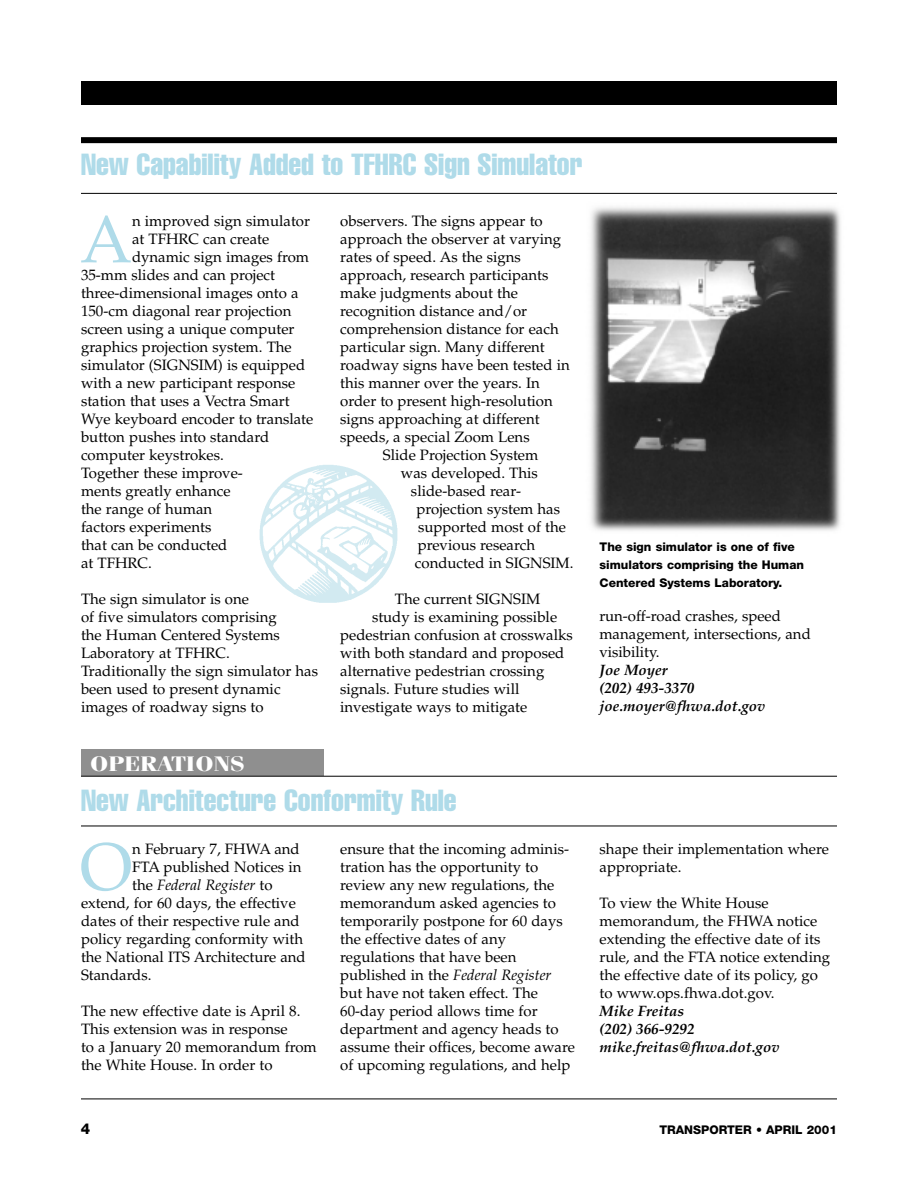
<style>
.page{position:relative;width:918px;height:1188px;background:#fff}
.page>*{position:absolute;margin:0;border:0;box-sizing:border-box;transform-origin:0 0}
.t1{font:66.9px "Palatino";color:#afdbe9}
.t2{font:extra-condensed 30px "Helvetica";color:#afdbe9}
.t3{font:700 21px "Fenice";letter-spacing:.005em;color:#fff;scale:1.2 1}
.t4{font:15px/18px "Palatino";color:#000}
.t5{font:italic 700 15px/18px "Palatino";color:#000}
.t6{font:italic 15px "Palatino";color:#000}
.t7{font:800 15px "Helvetica Neue";color:#000}
.t8{font:800 12px/18px "Helvetica Neue";color:#000}
.s1{font-style:italic}
.s2{font-style:normal}
</style>
<div class="page">
<img style="left:590px;top:207px;width:251px;height:324px">
<hr style="left:81px;top:1099px;width:756px;height:1px;background:#000">
<div style="left:81px;top:81px;width:756px;height:24px;background:#000"></div>
<div style="left:81px;top:137px;width:756px;height:6px;background:#000"></div>
<hr style="left:81px;top:193px;width:756px;height:1px;background:#000">
<div style="left:81px;top:749px;width:242px;height:27px;background:#8f8f8f"></div>
<hr style="left:81px;top:776px;width:756px;height:1px;background:#000">
<hr style="left:81px;top:826px;width:756px;height:1px;background:#000">
<img style="left:257px;top:464px;width:143px;height:140px;border-radius:50%">
<h2 class="t2" style="left:81px;top:154px;width:503px">New Capability Added to TFHRC Sign Simulator</h2>
<h1 class="t1" style="left:80px;top:213px;width:54px">A</h1>
<p class="t4" style="left:132px;top:214px;width:180px">n improved sign simulator</p>
<p class="t4" style="left:132px;top:232px;width:139px">at TFHRC can create</p>
<p class="t4" style="left:132px;top:250px;width:179px">dynamic sign images from</p>
<p class="t4" style="left:81px;top:268px;width:196px">35-mm slides and can project</p>
<p class="t4" style="left:81px;top:286px;width:219px">three-dimensional images onto a</p>
<p class="t4" style="left:81px;top:304px;width:212px">150-cm diagonal rear projection</p>
<p class="t4" style="left:81px;top:322px;width:215px">screen using a unique computer</p>
<p class="t4" style="left:81px;top:340px;width:212px">graphics projection system. The</p>
<p class="t4" style="left:81px;top:358px;width:226px">simulator (SIGNSIM) is equipped</p>
<p class="t4" style="left:81px;top:376px;width:216px">with a new participant response</p>
<p class="t4" style="left:81px;top:394px;width:210px">station that uses a Vectra Smart</p>
<p class="t4" style="left:81px;top:412px;width:234px">Wye keyboard encoder to translate</p>
<p class="t4" style="left:81px;top:430px;width:190px">button pushes into standard</p>
<p class="t4" style="left:81px;top:448px;width:144px">computer keystrokes.</p>
<p class="t4" style="left:81px;top:466px;width:163px">Together these improve-</p>
<p class="t4" style="left:81px;top:484px;width:151px">ments greatly enhance</p>
<p class="t4" style="left:81px;top:502px;width:133px">the range of human</p>
<p class="t4" style="left:81px;top:520px;width:132px">factors experiments</p>
<p class="t4" style="left:81px;top:538px;width:148px">that can be conducted</p>
<p class="t4" style="left:81px;top:556px;width:72px">at TFHRC.</p>
<p class="t4" style="left:81px;top:592px;width:239px">The sign simulator is one<br>of five simulators comprising<br>the Human Centered Systems<br>Laboratory at TFHRC.<br>Traditionally the sign simulator has been used to present dynamic images of roadway signs to</p>
<p class="t4" style="left:340px;top:213px;width:204px">observers. The signs appear to</p>
<p class="t4" style="left:340px;top:231px;width:223px">approach the observer at varying</p>
<p class="t4" style="left:340px;top:249px;width:182px">rates of speed. As the signs</p>
<p class="t4" style="left:340px;top:267px;width:210px">approach, research participants</p>
<p class="t4" style="left:340px;top:285px;width:179px">make judgments about the</p>
<p class="t4" style="left:340px;top:303px;width:188px">recognition distance and/or</p>
<p class="t4" style="left:340px;top:321px;width:220px">comprehension distance for each</p>
<p class="t4" style="left:340px;top:339px;width:206px">particular sign. Many different</p>
<p class="t4" style="left:340px;top:357px;width:231px">roadway signs have been tested in</p>
<p class="t4" style="left:340px;top:375px;width:201px">this manner over the years. In</p>
<p class="t4" style="left:340px;top:393px;width:214px">order to present high-resolution</p>
<p class="t4" style="left:340px;top:411px;width:201px">signs approaching at different</p>
<p class="t4" style="left:340px;top:429px;width:191px">speeds, a special Zoom Lens</p>
<p class="t4" style="left:383px;top:447px;width:157px">Slide Projection System</p>
<p class="t4" style="left:401px;top:465px;width:138px">was developed. This</p>
<p class="t4" style="left:411px;top:483px;width:112px">slide-based rear-</p>
<p class="t4" style="left:417px;top:501px;width:145px">projection system has</p>
<p class="t4" style="left:418px;top:519px;width:149px">supported most of the</p>
<p class="t4" style="left:418px;top:537px;width:119px">previous research</p>
<p class="t4" style="left:415px;top:555px;width:160px">conducted in SIGNSIM.</p>
<p class="t4" style="left:395px;top:591px;width:147px">The current SIGNSIM</p>
<p class="t4" style="left:372px;top:609px;width:187px">study is examining possible</p>
<p class="t4" style="left:340px;top:627px;width:234px">pedestrian confusion at crosswalks</p>
<p class="t4" style="left:340px;top:645px;width:226px">with both standard and proposed</p>
<p class="t4" style="left:340px;top:663px;width:206px">alternative pedestrian crossing</p>
<p class="t4" style="left:340px;top:681px;width:181px">signals. Future studies will</p>
<p class="t4" style="left:340px;top:699px;width:189px">investigate ways to mitigate</p>
<p class="t8" style="left:600px;top:538px;width:206px">The sign simulator is one of five simulators comprising the Human<br>Centered Systems Laboratory.</p>
<p class="t4" style="left:599px;top:609px;width:213px">run-off-road crashes, speed management, intersections, and visibility.</p>
<p class="t5" style="left:599px;top:663px;width:168px">Joe Moyer<br>(202) 493-3370 joe.moyer@fhwa.dot.gov</p>
<h3 class="t3" style="left:90px;top:756px;width:130px">OPERATIONS</h3>
<h2 class="t2" style="left:81px;top:790px;width:377px">New Architecture Conformity Rule</h2>
<h1 class="t1" style="left:80px;top:841px;width:54px">O</h1>
<p class="t4" style="left:132px;top:841px;width:169px">n February 7, FHWA and</p>
<p class="t4" style="left:340px;top:841px;width:236px">ensure that the incoming adminis&shy;tration has the opportunity to review any new regulations, the memorandum asked agencies to temporarily postpone for 60 days the effective dates of any regulations that have been published in the <span class="s1">Federal Register </span>but have not taken effect. The<br>60-day period allows time for department and agency heads to assume their offices, become aware of upcoming regulations, and help</p>
<p class="t4" style="left:600px;top:841px;width:231px">shape their implementation where appropriate.</p>
<p class="t4" style="left:132px;top:859px;width:171px">FTA published Notices in</p>
<p class="t6" style="left:132px;top:879px;width:142px"><span class="s2">the</span> Federal Register <span class="s2">to</span></p>
<p class="t4" style="left:81px;top:895px;width:216px">extend, for 60 days, the effective</p>
<p class="t4" style="left:81px;top:913px;width:220px">dates of their respective rule and</p>
<p class="t4" style="left:81px;top:931px;width:224px">policy regarding conformity with</p>
<p class="t4" style="left:81px;top:949px;width:226px">the National ITS Architecture and</p>
<p class="t4" style="left:81px;top:967px;width:72px">Standards.</p>
<p class="t4" style="left:81px;top:1003px;width:237px">The new effective date is April 8.<br>This extension was in response<br>to a January 20 memorandum from the White House. In order to</p>
<p class="t4" style="left:600px;top:895px;width:232px">To view the White House memorandum, the FHWA notice extending the effective date of its rule, and the FTA notice extending the effective date of its policy, go to www.ops.fhwa.dot.gov.</p>
<p class="t5" style="left:600px;top:1003px;width:182px">Mike Freitas<br>(202) 366-9292 mike.freitas@fhwa.dot.gov</p>
<p class="t7" style="left:81px;top:1123px;width:11px">4</p>
<p class="t8" style="left:659px;top:1122px;width:179px">TRANSPORTER • APRIL 2001</p>
</div>
